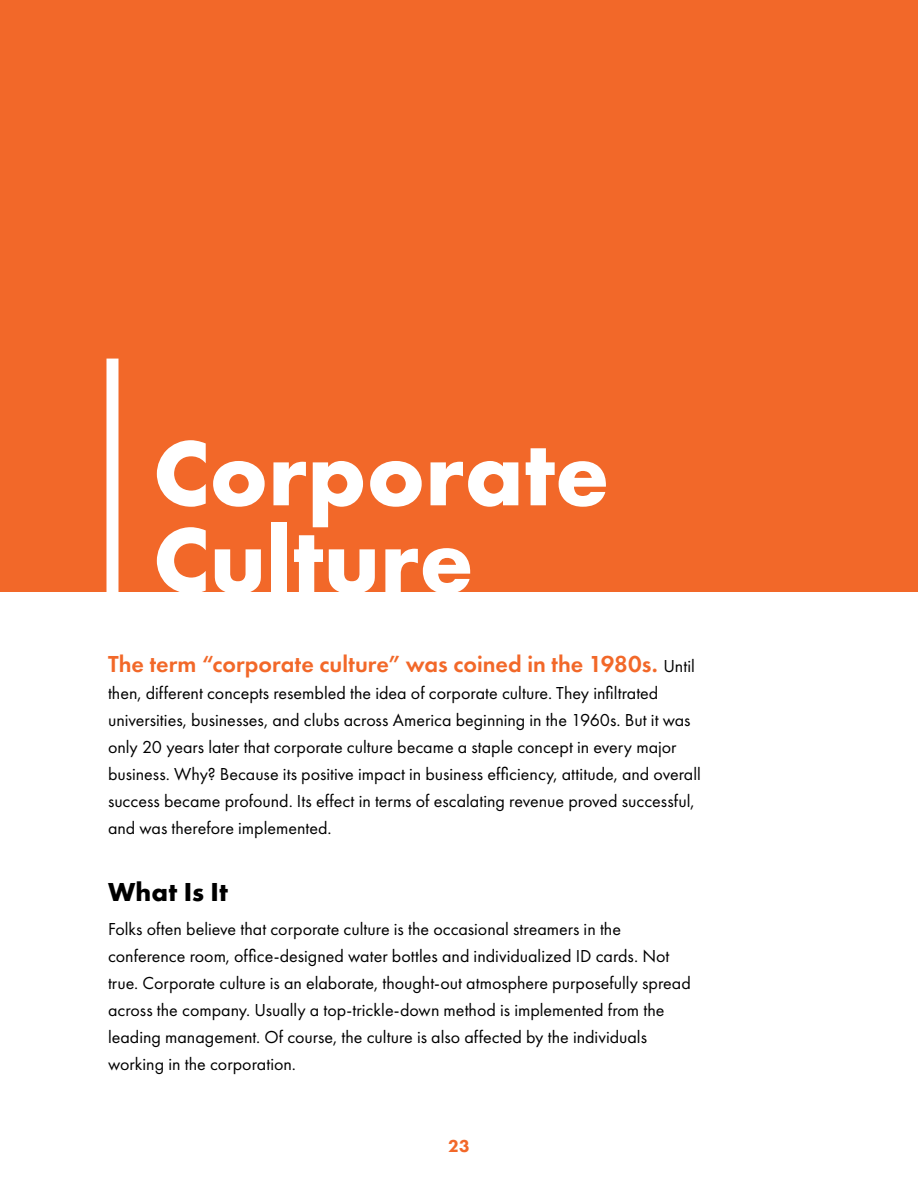
<style>
.page{position:relative;width:918px;height:1188px;background:#fff}
.page>*{position:absolute;margin:0;border:0;box-sizing:border-box;transform-origin:0 0}
.t1{font:700 96px/87px "Futura PT";color:#fff}
.t2{font:700 27px "Futura PT";letter-spacing:.01em;color:#000}
.t3{font:600 24px "Futura PT";color:#f26829}
.t4{font:18px/27px "Futura PT";color:#000}
.t5{font:800 18px "Futura PT";color:#f26829}
.s1{font-weight:400;font-size:18px;color:#000}
</style>
<div class="page">
<div style="left:0;top:0;width:918px;height:592px;background:#f26829"></div>
<div style="left:106px;top:359px;width:12px;height:241px;background:#fff"></div>
<h1 class="t1" style="left:153px;top:427px;width:458px">Corporate<br>Culture</h1>
<h3 class="t3" style="left:108px;top:649px;width:588px">The term “corporate culture” was coined in the 1980s. <span class="s1">Until</span></h3>
<p class="t4" style="left:108px;top:679px;width:594px">then, different concepts resembled the idea of corporate culture. They infiltrated universities, businesses, and clubs across America beginning in the 1960s. But it was only 20 years later that corporate culture became a staple concept in every major business. Why? Because its positive impact in business efficiency, attitude, and overall success became profound. Its effect in terms of escalating revenue proved successful, and was therefore implemented.</p>
<h2 class="t2" style="left:108px;top:875px;width:122px">What Is It</h2>
<p class="t4" style="left:108px;top:915px;width:584px">Folks often believe that corporate culture is the occasional streamers in the conference room, office-designed water bottles and individualized ID cards. Not true. Corporate culture is an elaborate, thought-out atmosphere purposefully spread across the company. Usually a top-trickle-down method is implemented from the leading management. Of course, the culture is also affected by the individuals working in the corporation.</p>
<p class="t5" style="left:448px;top:1135px;width:23px">23</p>
</div>
